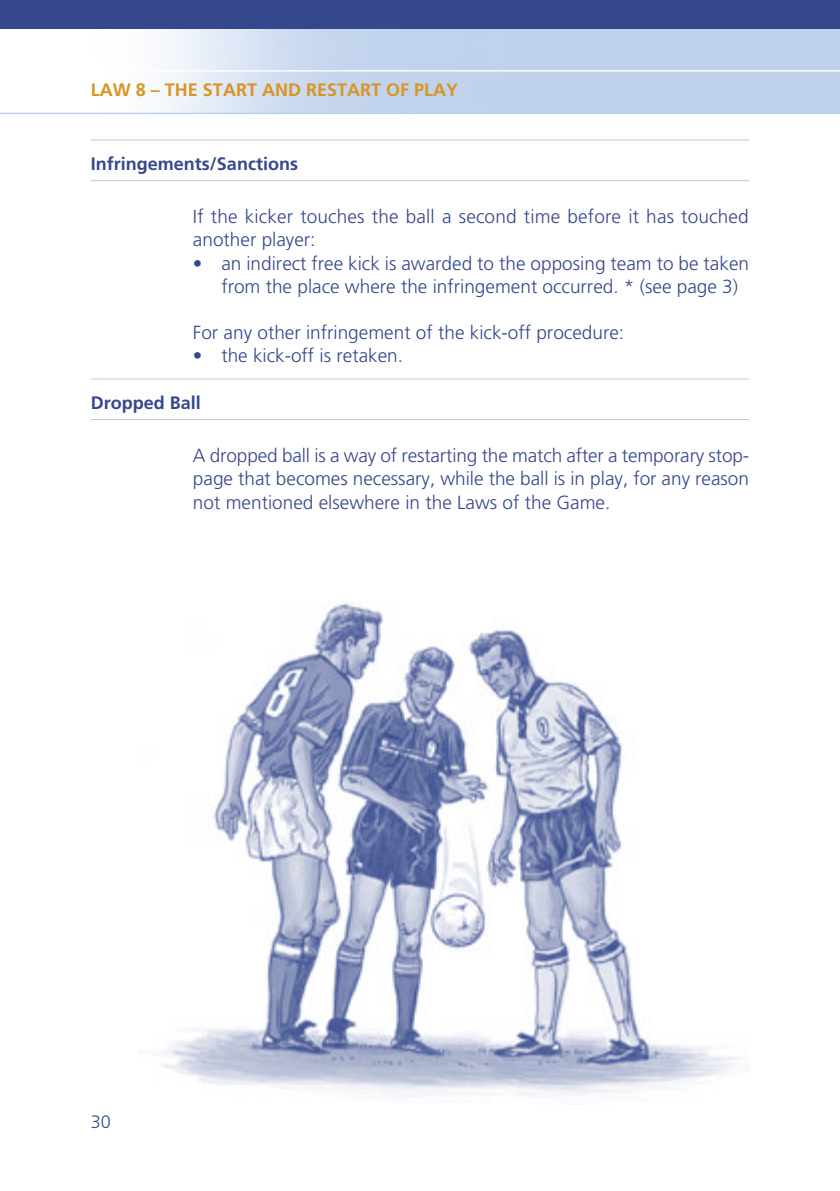
<style>
.page{position:relative;width:840px;height:1191px;background:#fff}
.page>*{position:absolute;margin:0;border:0;box-sizing:border-box;transform-origin:0 0}
.Fliesstext_Frutiger{font:300 19px/23.2px "Frutiger";color:#35488b}
.Fliesstext_Punkt_Einzug{font:300 19px/23.2px "Frutiger";color:#35488b}
.Artikelanfang_Titel___Linien{font:700 18px "Frutiger";color:#35488b}
.Kapitel_Head{font:700 18px "Frutiger";color:#d89523}
.t1{font:300 18px "Frutiger";color:#35488b}
</style>
<div class="page">
<img style="left:0;top:28px;width:840px;height:85px">
<div style="left:0;top:0;width:839px;height:28px;background:#35488b"></div>
<hr style="left:0;top:70px;width:839px;height:2px;background:#fff">
<hr style="left:0;top:113px;width:839px;height:1px;background:#bbceeb">
<svg style="left:839px;top:0;width:1px;height:28px"></svg>
<img style="left:163px;top:603px;width:578px;height:493px">
<hr style="left:91px;top:140px;width:657px;height:1px;background:#bbceeb">
<hr style="left:91px;top:180px;width:657px;height:1px;background:#bbceeb">
<hr style="left:91px;top:378px;width:657px;height:1px;background:#bbceeb">
<hr style="left:91px;top:419px;width:657px;height:1px;background:#bbceeb">
<p class="Kapitel_Head" style="left:91px;top:79px;width:369px">LAW 8 – THE START AND RESTART OF PLAY</p>
<p class="Artikelanfang_Titel___Linien" style="left:91px;top:153px;width:209px">Infringements/Sanctions</p>
<p class="Fliesstext_Frutiger" style="left:193px;top:205px;width:557px">If the kicker touches the ball a second time before it has touched another player:</p>
<p class="Fliesstext_Punkt_Einzug" style="left:221px;top:251px;width:529px;text-indent:-28px">• an indirect free kick is awarded to the opposing team to be taken from the place where the infringement occurred. * (see page 3)</p>
<p class="Fliesstext_Frutiger" style="left:193px;top:321px;width:432px">For any other infringement of the kick-off procedure:</p>
<p class="Fliesstext_Punkt_Einzug" style="left:193px;top:344px;width:211px">• the kick-off is retaken.</p>
<p class="Artikelanfang_Titel___Linien" style="left:91px;top:392px;width:112px">Dropped Ball</p>
<p class="Fliesstext_Frutiger" style="left:193px;top:444px;width:557px;text-align:justify">A dropped ball is a way of restarting the match after a temporary stop&shy;page that becomes necessary, while the ball is in play, for any reason not mentioned elsewhere in the Laws of the Game.</p>
<p class="t1" style="left:91px;top:1111px;width:22px">30</p>
</div>
